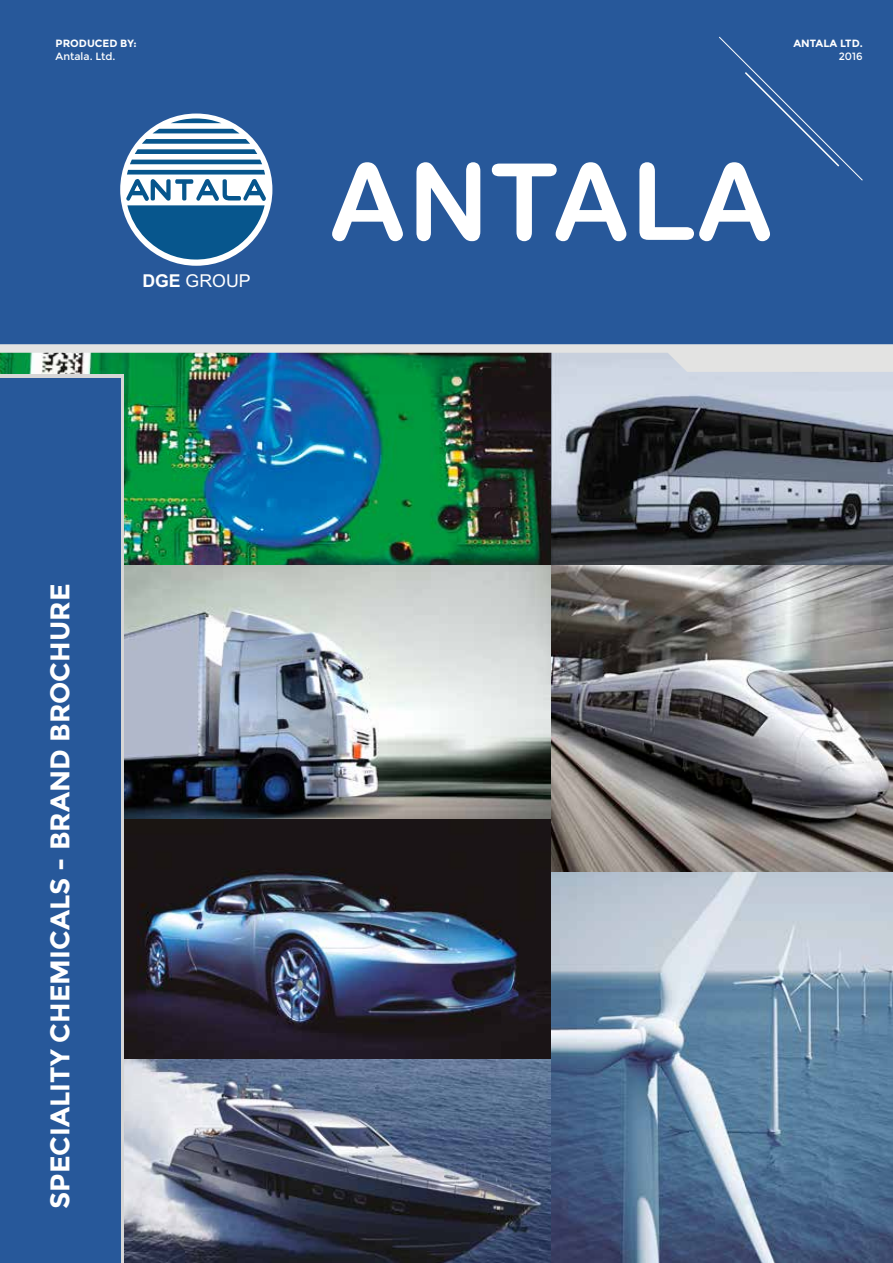
<style>
.page{position:relative;width:893px;height:1263px;background:#fff}
.page>*{position:absolute;margin:0;border:0;box-sizing:border-box;transform-origin:0 0}
.t1{font:106.65px "Arial Rounded MT Bold";letter-spacing:.02em;color:#fff}
.t2{font:700 27px "Montserrat";color:#fff}
.t3{font:17.7px "Arial";color:#fff}
.t4{font:700 10.5px "Montserrat";color:#fff}
.t5{font:10.5px "Montserrat";color:#fff}
.s1{font-weight:700}
</style>
<div class="page">
<img style="left:0;top:372px;width:551px;height:194px">
<svg style="left:551px;top:372px;width:342px;height:194px;background:#666b74"></svg>
<img style="left:123px;top:819px;width:428px;height:240px">
<img style="left:123px;top:1059px;width:428px;height:204px">
<img style="left:551px;top:566px;width:342px;height:697px">
<img style="left:123px;top:566px;width:428px;height:253px">
<svg style="left:0;top:374px;width:123px;height:889px;background:#a4b2c5"></svg>
<div style="left:0;top:0;width:893px;height:344px;background:#27589a"></div>
<svg style="left:719px;top:36px;width:144px;height:145px"></svg>
<div style="left:0;top:378px;width:120px;height:885px;background:#27589a"></div>
<svg style="left:0;top:344px;width:893px;height:28px;background:#8fb0a5"></svg>
<svg style="left:120px;top:114px;width:152px;height:152px;background:#f1f5f8"></svg>
<svg style="left:130px;top:160px;width:132px;height:4px"></svg>
<svg style="left:135px;top:139px;width:122px;height:15px;background:#6e9cbc"></svg>
<svg style="left:153px;top:129px;width:86px;height:4px"></svg>
<svg style="left:171px;top:118px;width:50px;height:5px"></svg>
<svg style="left:126px;top:170px;width:140px;height:90px;background:#598cb2"></svg>
<p class="t4" style="left:56px;top:37px;width:83px">PRODUCED BY:</p>
<p class="t5" style="left:56px;top:50px;width:61px">Antala. Ltd.</p>
<p class="t3" style="left:142px;top:268px;width:110px"><span class="s1">DGE</span> GROUP</p>
<p class="t4" style="left:793px;top:37px;width:71px">ANTALA LTD.</p>
<p class="t5" style="left:839px;top:50px;width:25px">2016</p>
<h1 class="t1" style="left:329px;top:139px;width:445px">ANTALA</h1>
<p class="t2" style="left:44px;top:1209px;width:627px;rotate:-90deg">SPECIALITY CHEMICALS - BRAND BROCHURE</p>
</div>
